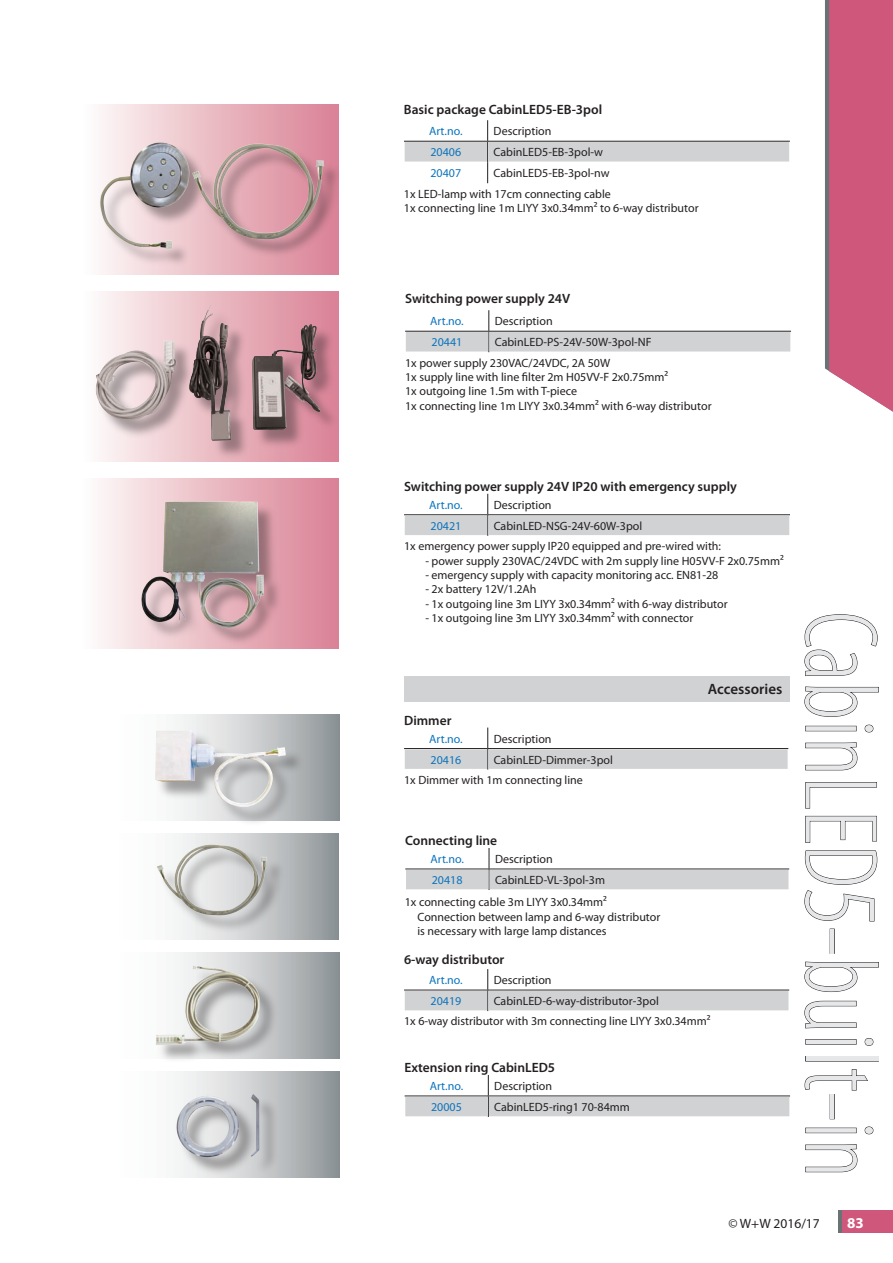
<style>
.page{position:relative;width:893px;height:1263px;background:#fff}
.page>*{position:absolute;margin:0;border:0;box-sizing:border-box;transform-origin:0 0}
.t1{font:300 condensed 105px "Myriad Pro";color:#e6e7e9}
.t2{font:600 15px "Myriad Pro";color:#231f20}
.t3{font:700 15px "Myriad Pro";color:#fff}
.t4{font:600 13.5px "Myriad Pro";color:#231f20}
.t5{font:13.5px "Myriad Pro";color:#231f20}
.t6{font:12px/14.4px "Myriad Pro";color:#231f20}
.t7{font:12px "Myriad Pro";color:#0c74bc}
</style>
<div class="page">
<div style="left:838px;top:1210px;width:15px;height:23px;background:#697374"></div>
<div style="left:842px;top:1210px;width:51px;height:23px;background:#d0577c"></div>
<svg style="left:825px;top:0;width:68px;height:412px;background:#cc6182"></svg>
<svg style="left:487px;top:120px;width:1px;height:63px"></svg>
<hr style="left:404px;top:141px;width:84px;height:1px;background:#231f20">
<hr style="left:488px;top:141px;width:302px;height:1px;background:#231f20">
<div style="left:405px;top:142px;width:82px;height:20px;background:#d1d2d4"></div>
<div style="left:488px;top:142px;width:301px;height:20px;background:#d1d2d4"></div>
<svg style="left:804px;top:614px;width:74px;height:62px"></svg>
<svg style="left:804px;top:686px;width:75px;height:31px"></svg>
<svg style="left:805px;top:725px;width:68px;height:7px"></svg>
<svg style="left:805px;top:742px;width:52px;height:28px"></svg>
<svg style="left:805px;top:782px;width:72px;height:26px"></svg>
<svg style="left:805px;top:816px;width:72px;height:27px"></svg>
<svg style="left:804px;top:850px;width:73px;height:71px"></svg>
<svg style="left:804px;top:962px;width:75px;height:30px"></svg>
<svg style="left:804px;top:1001px;width:53px;height:27px"></svg>
<svg style="left:805px;top:1038px;width:68px;height:8px"></svg>
<div style="left:805px;top:1056px;width:74px;height:5px;border:1px solid #231f20"></div>
<svg style="left:805px;top:1069px;width:63px;height:21px"></svg>
<svg style="left:805px;top:1126px;width:68px;height:8px"></svg>
<svg style="left:805px;top:1144px;width:52px;height:28px"></svg>
<svg style="left:175px;top:1071px;width:164px;height:107px;background:#b5b9bb"></svg>
<div style="left:84px;top:104px;width:255px;height:170px;background:linear-gradient(to right,#fdfcfa,#d98093)"></div>
<div style="left:84px;top:291px;width:255px;height:170px;background:linear-gradient(to right,#fdfcfa,#d98093)"></div>
<div style="left:83px;top:478px;width:255px;height:170px;background:linear-gradient(to right,#fdfcfa,#d98093)"></div>
<div style="left:142px;top:503px;width:141px;height:144px;background:#231f20;opacity:.4"></div>
<img style="left:138px;top:497px;width:129px;height:132px">
<svg style="left:174px;top:833px;width:165px;height:107px;background:#adb2b4"></svg>
<svg style="left:175px;top:952px;width:164px;height:107px;background:#abb0b2"></svg>
<div style="left:157px;top:967px;width:123px;height:98px;background:#231f20;opacity:.4"></div>
<img style="left:155px;top:961px;width:109px;height:85px">
<div style="left:158px;top:845px;width:128px;height:90px;background:#231f20;opacity:.4"></div>
<img style="left:157px;top:843px;width:112px;height:77px">
<div style="left:178px;top:1096px;width:102px;height:81px;background:#231f20;opacity:.4"></div>
<img style="left:177px;top:1094px;width:82px;height:63px">
<svg style="left:175px;top:714px;width:164px;height:107px;background:#aeb3b5"></svg>
<div style="left:156px;top:731px;width:149px;height:96px;background:#231f20;opacity:.4"></div>
<img style="left:155px;top:730px;width:131px;height:77px">
<div style="left:101px;top:144px;width:242px;height:125px;background:#231f20;opacity:.4"></div>
<img style="left:94px;top:140px;width:234px;height:117px">
<div style="left:97px;top:308px;width:243px;height:153px;background:#231f20;opacity:.4"></div>
<img style="left:96px;top:323px;width:135px;height:118px">
<svg style="left:489px;top:848px;width:1px;height:42px"></svg>
<hr style="left:405px;top:869px;width:84px;height:1px;background:#231f20">
<hr style="left:489px;top:869px;width:300px;height:1px;background:#231f20">
<div style="left:406px;top:870px;width:82px;height:19px;background:#d1d2d4"></div>
<div style="left:490px;top:870px;width:298px;height:19px;background:#d1d2d4"></div>
<svg style="left:488px;top:1075px;width:1px;height:42px"></svg>
<hr style="left:405px;top:1095px;width:83px;height:1px;background:#231f20">
<hr style="left:488px;top:1095px;width:302px;height:1px;background:#231f20">
<div style="left:405px;top:1097px;width:83px;height:19px;background:#d1d2d4"></div>
<div style="left:489px;top:1097px;width:300px;height:19px;background:#d1d2d4"></div>
<svg style="left:487px;top:727px;width:1px;height:42px"></svg>
<hr style="left:404px;top:748px;width:84px;height:1px;background:#231f20">
<hr style="left:488px;top:748px;width:300px;height:1px;background:#231f20">
<div style="left:405px;top:749px;width:82px;height:20px;background:#d1d2d4"></div>
<div style="left:488px;top:749px;width:300px;height:20px;background:#d1d2d4"></div>
<div style="left:404px;top:676px;width:386px;height:26px;background:#d1d2d4"></div>
<svg style="left:488px;top:310px;width:1px;height:42px"></svg>
<hr style="left:405px;top:331px;width:84px;height:1px;background:#231f20">
<hr style="left:489px;top:331px;width:302px;height:1px;background:#231f20">
<div style="left:406px;top:332px;width:82px;height:19px;background:#d1d2d4"></div>
<div style="left:489px;top:332px;width:301px;height:19px;background:#d1d2d4"></div>
<svg style="left:487px;top:969px;width:1px;height:42px"></svg>
<hr style="left:404px;top:990px;width:84px;height:1px;background:#231f20">
<hr style="left:488px;top:990px;width:301px;height:1px;background:#231f20">
<div style="left:405px;top:991px;width:82px;height:19px;background:#d1d2d4"></div>
<div style="left:488px;top:991px;width:300px;height:19px;background:#d1d2d4"></div>
<svg style="left:487px;top:494px;width:1px;height:42px"></svg>
<hr style="left:404px;top:514px;width:84px;height:1px;background:#231f20">
<hr style="left:488px;top:514px;width:302px;height:1px;background:#231f20">
<div style="left:405px;top:516px;width:82px;height:19px;background:#d1d2d4"></div>
<div style="left:488px;top:516px;width:301px;height:19px;background:#d1d2d4"></div>
<p class="t4" style="left:404px;top:101px;width:200px">Basic package CabinLED5-EB-3pol</p>
<p class="t7" style="left:429px;top:124px;width:35px">Art.no.</p>
<p class="t6" style="left:494px;top:124px;width:59px">Description</p>
<p class="t7" style="left:430px;top:145px;width:32px">20406</p>
<p class="t6" style="left:494px;top:145px;width:111px">CabinLED5-EB-3pol-w</p>
<p class="t7" style="left:430px;top:166px;width:32px">20407</p>
<p class="t6" style="left:494px;top:166px;width:117px">CabinLED5-EB-3pol-nw</p>
<p class="t6" style="left:404px;top:186px;width:296px">1x LED-lamp with 17cm connecting cable<br>1x connecting line 1m LIYY 3x0.34mm² to 6-way distributor</p>
<p class="t4" style="left:405px;top:290px;width:167px">Switching power supply 24V</p>
<p class="t7" style="left:430px;top:314px;width:35px">Art.no.</p>
<p class="t6" style="left:495px;top:314px;width:59px">Description</p>
<p class="t7" style="left:432px;top:335px;width:32px">20441</p>
<p class="t6" style="left:495px;top:335px;width:158px">CabinLED-PS-24V-50W-3pol-NF</p>
<p class="t6" style="left:405px;top:355px;width:308px">1x power supply 230VAC/24VDC, 2A 50W<br>1x supply line with line filter 2m H05VV-F 2x0.75mm²<br>1x outgoing line 1.5m with T-piece<br>1x connecting line 1m LIYY 3x0.34mm² with 6-way distributor</p>
<p class="t4" style="left:404px;top:478px;width:334px">Switching power supply 24V IP20 with emergency supply</p>
<p class="t7" style="left:429px;top:497px;width:35px">Art.no.</p>
<p class="t6" style="left:494px;top:497px;width:59px">Description</p>
<p class="t7" style="left:431px;top:518px;width:32px">20421</p>
<p class="t6" style="left:494px;top:518px;width:150px">CabinLED-NSG-24V-60W-3pol</p>
<p class="t6" style="left:404px;top:539px;width:319px">1x emergency power supply IP20 equipped and pre-wired with:</p>
<p class="t6" style="left:425px;top:553px;width:360px">- power supply 230VAC/24VDC with 2m supply line H05VV-F 2x0.75mm²</p>
<p class="t6" style="left:425px;top:568px;width:295px">- emergency supply with capacity monitoring acc. EN81-28</p>
<p class="t6" style="left:425px;top:582px;width:113px">- 2x battery 12V/1.2Ah</p>
<p class="t6" style="left:425px;top:596px;width:304px">- 1x outgoing line 3m LIYY 3x0.34mm² with 6-way distributor</p>
<p class="t6" style="left:425px;top:611px;width:270px">- 1x outgoing line 3m LIYY 3x0.34mm² with connector</p>
<p class="t4" style="left:404px;top:712px;width:49px">Dimmer</p>
<p class="t7" style="left:429px;top:731px;width:35px">Art.no.</p>
<p class="t6" style="left:494px;top:731px;width:59px">Description</p>
<p class="t7" style="left:431px;top:752px;width:32px">20416</p>
<p class="t6" style="left:404px;top:749px;width:210px;line-height:20.1px;text-indent:90px">CabinLED-Dimmer-3pol<br>1x Dimmer with 1m connecting line</p>
<p class="t4" style="left:405px;top:831px;width:94px">Connecting line</p>
<p class="t7" style="left:430px;top:851px;width:35px">Art.no.</p>
<p class="t6" style="left:495px;top:851px;width:59px">Description</p>
<p class="t7" style="left:432px;top:872px;width:32px">20418</p>
<p class="t6" style="left:495px;top:872px;width:112px">CabinLED-VL-3pol-3m</p>
<p class="t2" style="left:708px;top:679px;width:76px">Accessories</p>
<p class="t6" style="left:417px;top:895px;width:244px;text-indent:-13px">1x connecting cable 3m LIYY 3x0.34mm²<br>Connection between lamp and 6-way distributor is necessary with large lamp distances</p>
<p class="t7" style="left:429px;top:973px;width:35px">Art.no.</p>
<p class="t6" style="left:494px;top:973px;width:59px">Description</p>
<p class="t7" style="left:431px;top:994px;width:32px">20419</p>
<p class="t4" style="left:404px;top:951px;width:102px">6-way distributor</p>
<p class="t6" style="left:404px;top:991px;width:308px;line-height:20.1px;text-indent:90px">CabinLED-6-way-distributor-3pol<br>1x 6-way distributor with 3m connecting line LIYY 3x0.34mm²</p>
<p class="t4" style="left:404px;top:1059px;width:152px">Extension ring CabinLED5</p>
<p class="t7" style="left:430px;top:1078px;width:35px">Art.no.</p>
<p class="t6" style="left:494px;top:1078px;width:59px">Description</p>
<p class="t7" style="left:431px;top:1099px;width:32px">20005</p>
<p class="t6" style="left:494px;top:1099px;width:137px">CabinLED5-ring1 70-84mm</p>
<h1 class="t1" style="left:902px;top:611px;width:568px;rotate:90deg">CabinLED5-built-in</h1>
<p class="t5" style="left:728px;top:1215px;width:93px">© W+W 2016/17</p>
<p class="t3" style="left:847px;top:1213px;width:18px">83</p>
</div>
